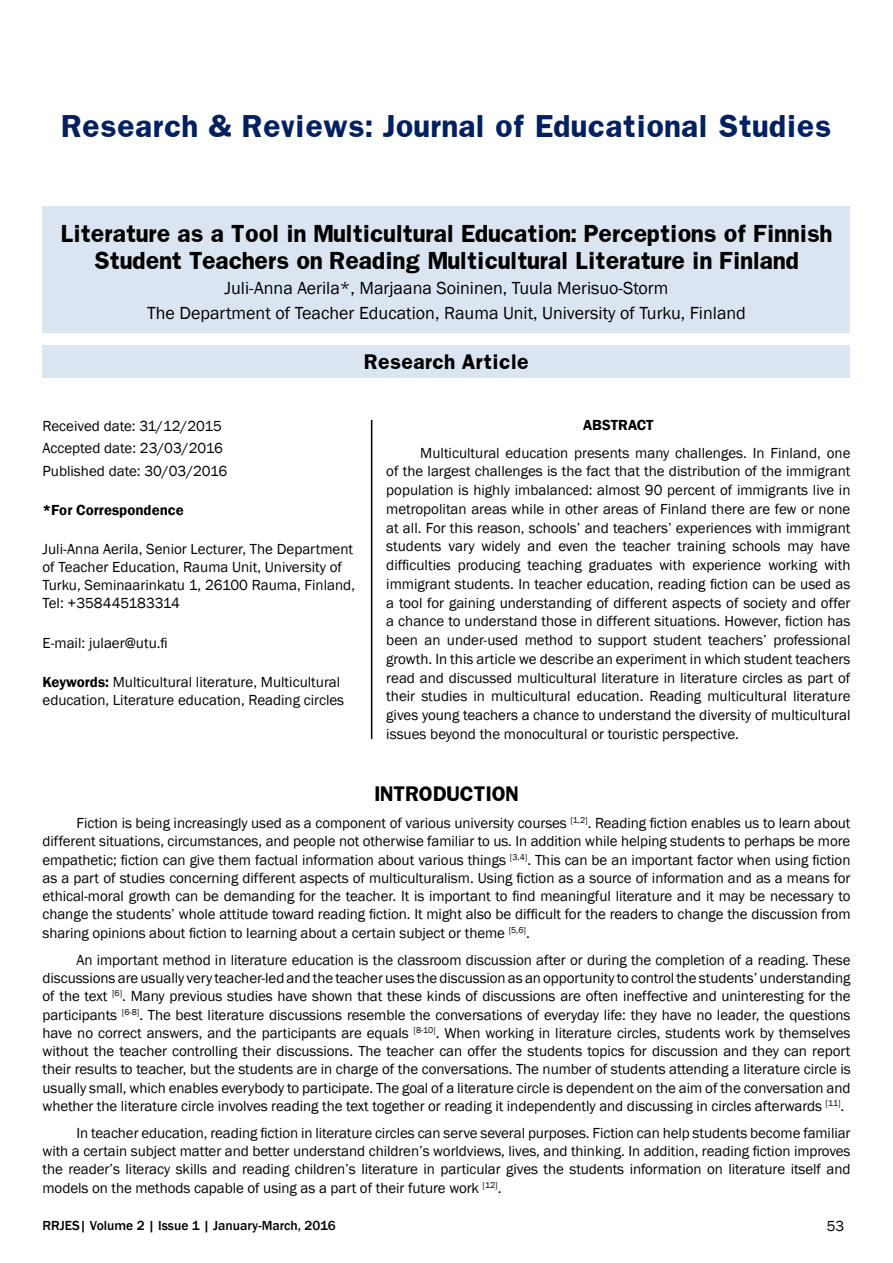
<style>
.page{position:relative;width:893px;height:1263px;background:#fff}
.page>*{position:absolute;margin:0;border:0;box-sizing:border-box;transform-origin:0 0}
.t1{font:700 27px "Franklin";color:#002060}
.t2{font:700 21px/27px "Franklin";letter-spacing:-.02em;color:#000;text-align:center}
.t3{font:18px/25.2px "Franklin Gothic";color:#000;text-align:center}
.t4{font:700 18px "Franklin";color:#000}
.t5{font:15px/18.8px "Franklin Gothic";color:#000;text-align:justify}
.t6{font:600 15px "Franklin Gothic";color:#000}
.t7{font:500 13.5px "Franklin Gothic";color:#000}
.s1{font-weight:600}
</style>
<div class="page">
<div style="left:43px;top:206px;width:807px;height:126px;background:#dbe5f1"></div>
<div style="left:43px;top:345px;width:807px;height:32px;background:#dbe5f1"></div>
<hr style="left:371px;top:420px;width:1px;height:319px;background:#000">
<h1 class="t1" style="left:62px;top:108px;width:771px">Research &amp; Reviews: Journal of Educational Studies</h1>
<h2 class="t2" style="left:61px;top:220px;width:773px">Literature as a Tool in Multicultural Education: Perceptions of Finnish<br>Student Teachers on Reading Multicultural Literature in Finland</h2>
<p class="t3" style="left:147px;top:276px;width:600px">Juli-Anna Aerila*, Marjaana Soininen, Tuula Merisuo-Storm<br>The Department of Teacher Education, Rauma Unit, University of Turku, Finland</p>
<p class="t4" style="left:364px;top:349px;width:166px">Research Article</p>
<p class="t5" style="left:43px;top:415px;width:186px;line-height:22.5px;text-align:left">Received date: 31/12/2015<br>Accepted date: 23/03/2016<br>Published date: 30/03/2016</p>
<p class="t6" style="left:43px;top:501px;width:143px">*For Correspondence</p>
<p class="t5" style="left:43px;top:541px;width:314px;line-height:18px;text-align:left">Juli-Anna Aerila, Senior Lecturer, The Department of Teacher Education, Rauma Unit, University of Turku, Seminaarinkatu 1, 26100 Rauma, Finland, Tel: +358445183314</p>
<p class="t5" style="left:43px;top:633px;width:127px">E-mail: julaer@utu.fi</p>
<p class="t5" style="left:43px;top:673px;width:303px;line-height:18px"><span class="s1">Keywords:</span> Multicultural literature, Multicultural education, Literature education, Reading circles</p>
<p class="t6" style="left:583px;top:416px;width:72px">ABSTRACT</p>
<p class="t5" style="left:386px;top:443px;width:466px;text-indent:34px">Multicultural education presents many challenges. In Finland, one of the largest challenges is the fact that the distribution of the immigrant population is highly imbalanced: almost 90 percent of immigrants live in metropolitan areas while in other areas of Finland there are few or none at all. For this reason, schools’ and teachers’ experiences with immigrant students vary widely and even the teacher training schools may have difficulties producing teaching graduates with experience working with immigrant students. In teacher education, reading fiction can be used as a tool for gaining understanding of different aspects of society and offer a chance to understand those in different situations. However, fiction has been an under-used method to support student teachers’ professional growth. In this article we describe an experiment in which student teachers read and discussed multicultural literature in literature circles as part of their studies in multicultural education. Reading multicultural literature gives young teachers a chance to understand the diversity of multicultural issues beyond the monocultural or touristic perspective.</p>
<p class="t4" style="left:375px;top:781px;width:145px">INTRODUCTION</p>
<p class="t5" style="left:43px;top:814px;width:809px;line-height:18.3px;text-indent:34px">Fiction is being increasingly used as a component of various university courses <sup>[1,2]</sup>. Reading fiction enables us to learn about different situations, circumstances, and people not otherwise familiar to us. In addition while helping students to perhaps be more empathetic; fiction can give them factual information about various things <sup>[3,4]</sup>. This can be an important factor when using fiction as a part of studies concerning different aspects of multiculturalism. Using fiction as a source of information and as a means for ethical-moral growth can be demanding for the teacher. It is important to find meaningful literature and it may be necessary to change the students’ whole attitude toward reading fiction. It might also be difficult for the readers to change the discussion from sharing opinions about fiction to learning about a certain subject or theme <sup>[5,6]</sup>.</p>
<p class="t5" style="left:43px;top:951px;width:810px;line-height:18.3px;text-indent:34px">An important method in literature education is the classroom discussion after or during the completion of a reading. These discussions are usually very teacher-led and the teacher uses the discussion as an opportunity to control the students’ understanding of the text <sup>[6]</sup>. Many previous studies have shown that these kinds of discussions are often ineffective and uninteresting for the participants <sup>[6-8]</sup>. The best literature discussions resemble the conversations of everyday life: they have no leader, the questions have no correct answers, and the participants are equals <sup>[8-10]</sup>. When working in literature circles, students work by themselves without the teacher controlling their discussions. The teacher can offer the students topics for discussion and they can report their results to teacher, but the students are in charge of the conversations. The number of students attending a literature circle is usually small, which enables everybody to participate. The goal of a literature circle is dependent on the aim of the conversation and whether the literature circle involves reading the text together or reading it independently and discussing in circles afterwards <sup>[11]</sup>.</p>
<p class="t5" style="left:43px;top:1124px;width:809px;text-indent:34px">In teacher education, reading fiction in literature circles can serve several purposes. Fiction can help students become familiar with a certain subject matter and better understand children’s worldviews, lives, and thinking. In addition, reading fiction improves the reader’s literacy skills and reading children’s literature in particular gives the students information on literature itself and models on the methods capable of using as a part of their future work <sup>[12]</sup>.</p>
<p class="t7" style="left:43px;top:1217px;width:295px">RRJES| Volume 2 | Issue 1 | January-March, 2016</p>
<p class="t5" style="left:827px;top:1217px;width:19px">53</p>
</div>
